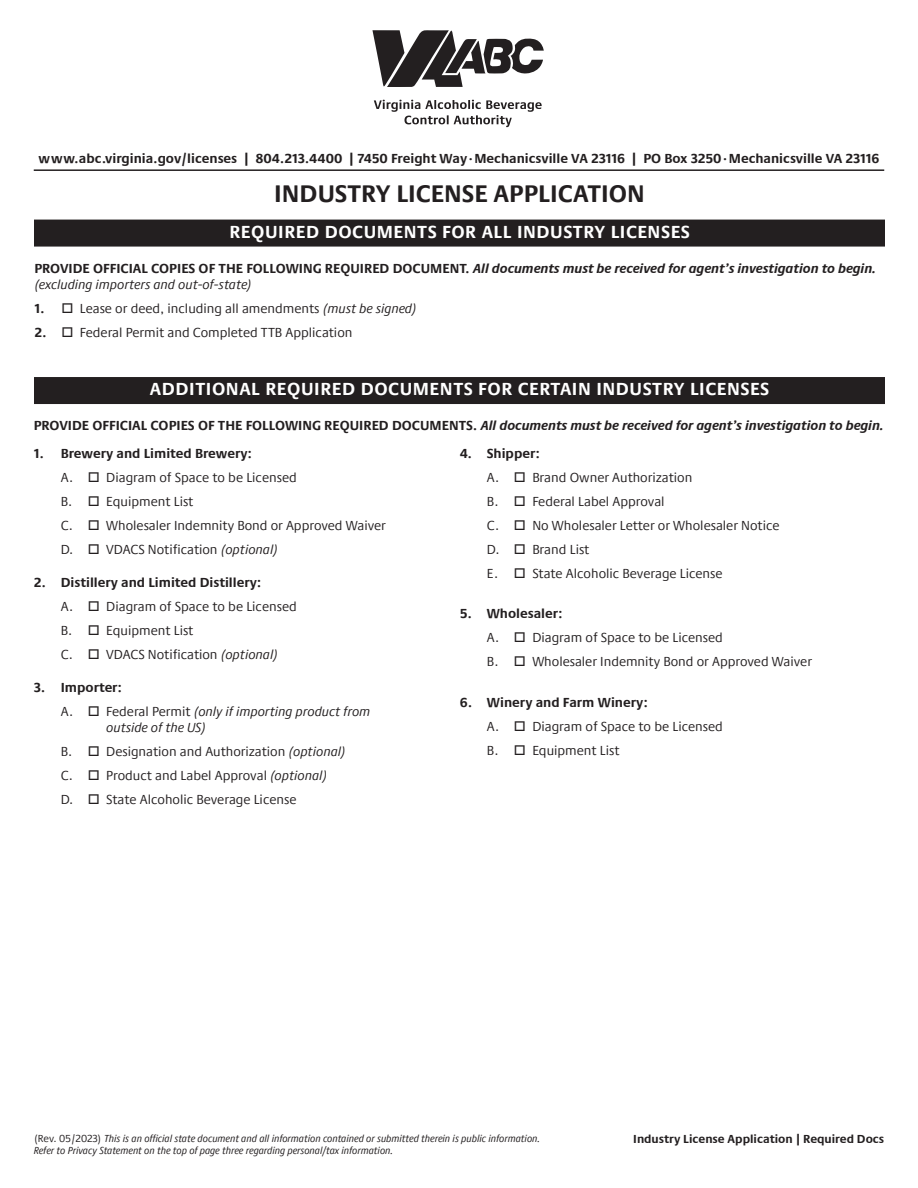
<style>
.page{position:relative;width:918px;height:1188px;background:#fff}
.page>*{position:absolute;margin:0;border:0;box-sizing:border-box;transform-origin:0 0}
.t1{font:700 24.75px "Praxis Next";color:#231f20}
.t2{font:700 18px "Praxis Next";letter-spacing:.03em;color:#fff}
.t3{font:13.5px "Praxis Next";color:#231f20}
.t4{font:italic 700 13.5px/16.5px "Praxis Next";color:#231f20}
.t5{font:700 13.5px "Praxis Next";color:#231f20}
.t6{font:italic 13.5px/16.5px "Praxis Next";color:#231f20}
.t7{font:700 12px "Praxis Next";color:#231f20}
.t8{font:italic condensed 10.5px/12.6px "Praxis Next";color:#231f20}
.s1{font-style:normal}
.s2{font-weight:400}
.s3{font-weight:700}
.s4{font-style:italic}
.s5{font-style:normal;font-stretch:normal}
</style>
<div class="page">
<svg style="left:374px;top:100px;width:168px;height:27px"></svg>
<svg style="left:372px;top:30px;width:172px;height:57px"></svg>
<div style="left:34px;top:220px;width:851px;height:27px;background:#231f20"></div>
<div style="left:34px;top:377px;width:851px;height:27px;background:#231f20"></div>
<hr style="left:34px;top:169px;width:850px;height:2px;background:#231f20">
<p class="t5" style="left:39px;top:147px;width:842px">www.abc.virginia.gov/licenses | 804.213.4400 | 7450 Freight Way.Mechanicsville VA 23116 | PO Box 3250.Mechanicsville VA 23116</p>
<p class="t1" style="left:274px;top:174px;width:372px">INDUSTRY LICENSE APPLICATION</p>
<p class="t2" style="left:229px;top:217px;width:462px">REQUIRED DOCUMENTS FOR ALL INDUSTRY LICENSES</p>
<p class="t4" style="left:34px;top:259px;width:843px"><span class="s1">PROVIDE OFFICIAL COPIES OF THE FOLLOWING REQUIRED DOCUMENT.</span> All documents must be received for agent’s investigation to begin. <span class="s2">(excluding importers and out-of-state)</span></p>
<p class="t3" style="left:34px;top:299px;width:384px"><span class="s3">1.</span> □ Lease or deed, including all amendments <span class="s4">(must be signed)</span></p>
<p class="t3" style="left:34px;top:323px;width:320px"><span class="s3">2.</span> □ Federal Permit and Completed TTB Application</p>
<p class="t2" style="left:150px;top:375px;width:621px">ADDITIONAL REQUIRED DOCUMENTS FOR CERTAIN INDUSTRY LICENSES</p>
<p class="t4" style="left:34px;top:417px;width:852px"><span class="s1">PROVIDE OFFICIAL COPIES OF THE FOLLOWING REQUIRED DOCUMENTS.</span> All documents must be received for agent’s investigation to begin.</p>
<p class="t5" style="left:34px;top:443px;width:220px">1. Brewery and Limited Brewery:</p>
<p class="t3" style="left:61px;top:467px;width:238px">A. □ Diagram of Space to be Licensed</p>
<p class="t3" style="left:61px;top:491px;width:134px">B. □ Equipment List</p>
<p class="t3" style="left:61px;top:515px;width:327px">C. □ Wholesaler Indemnity Bond or Approved Waiver</p>
<p class="t3" style="left:61px;top:539px;width:219px">D. □ VDACS Notification <span class="s4">(optional)</span></p>
<p class="t5" style="left:34px;top:572px;width:229px">2. Distillery and Limited Distillery:</p>
<p class="t3" style="left:61px;top:596px;width:238px">A. □ Diagram of Space to be Licensed</p>
<p class="t3" style="left:61px;top:620px;width:134px">B. □ Equipment List</p>
<p class="t3" style="left:61px;top:644px;width:219px">C. □ VDACS Notification <span class="s4">(optional)</span></p>
<p class="t5" style="left:34px;top:677px;width:90px">3. Importer:</p>
<p class="t6" style="left:106px;top:703px;width:266px;text-indent:-45px"><span class="s1">A.</span> □ <span class="s1">Federal Permit</span> (only if importing product from outside of the US)</p>
<p class="t3" style="left:61px;top:742px;width:286px">B. □ Designation and Authorization <span class="s4">(optional)</span></p>
<p class="t3" style="left:61px;top:766px;width:268px">C. □ Product and Label Approval <span class="s4">(optional)</span></p>
<p class="t3" style="left:61px;top:790px;width:237px">D. □ State Alcoholic Beverage License</p>
<p class="t5" style="left:460px;top:443px;width:82px">4. Shipper:</p>
<p class="t3" style="left:487px;top:467px;width:207px">A. □ Brand Owner Authorization</p>
<p class="t3" style="left:487px;top:491px;width:179px">B. □ Federal Label Approval</p>
<p class="t3" style="left:487px;top:515px;width:294px">C. □ No Wholesaler Letter or Wholesaler Notice</p>
<p class="t3" style="left:487px;top:539px;width:104px">D. □ Brand List</p>
<p class="t3" style="left:487px;top:563px;width:237px">E. □ State Alcoholic Beverage License</p>
<p class="t5" style="left:460px;top:603px;width:104px">5. Wholesaler:</p>
<p class="t3" style="left:487px;top:628px;width:238px">A. □ Diagram of Space to be Licensed</p>
<p class="t3" style="left:487px;top:652px;width:327px">B. □ Wholesaler Indemnity Bond or Approved Waiver</p>
<p class="t5" style="left:460px;top:692px;width:190px">6. Winery and Farm Winery:</p>
<p class="t3" style="left:487px;top:716px;width:238px">A. □ Diagram of Space to be Licensed</p>
<p class="t3" style="left:487px;top:740px;width:134px">B. □ Equipment List</p>
<p class="t8" style="left:34px;top:1132px;width:508px"><span class="s5">(Rev. 05/2023)</span> This is an official state document and all information contained or submitted therein is public information.<br>Refer to Privacy Statement on the top of page three regarding personal/tax information.</p>
<p class="t7" style="left:633px;top:1129px;width:252px">Industry License Application | Required Docs</p>
</div>
